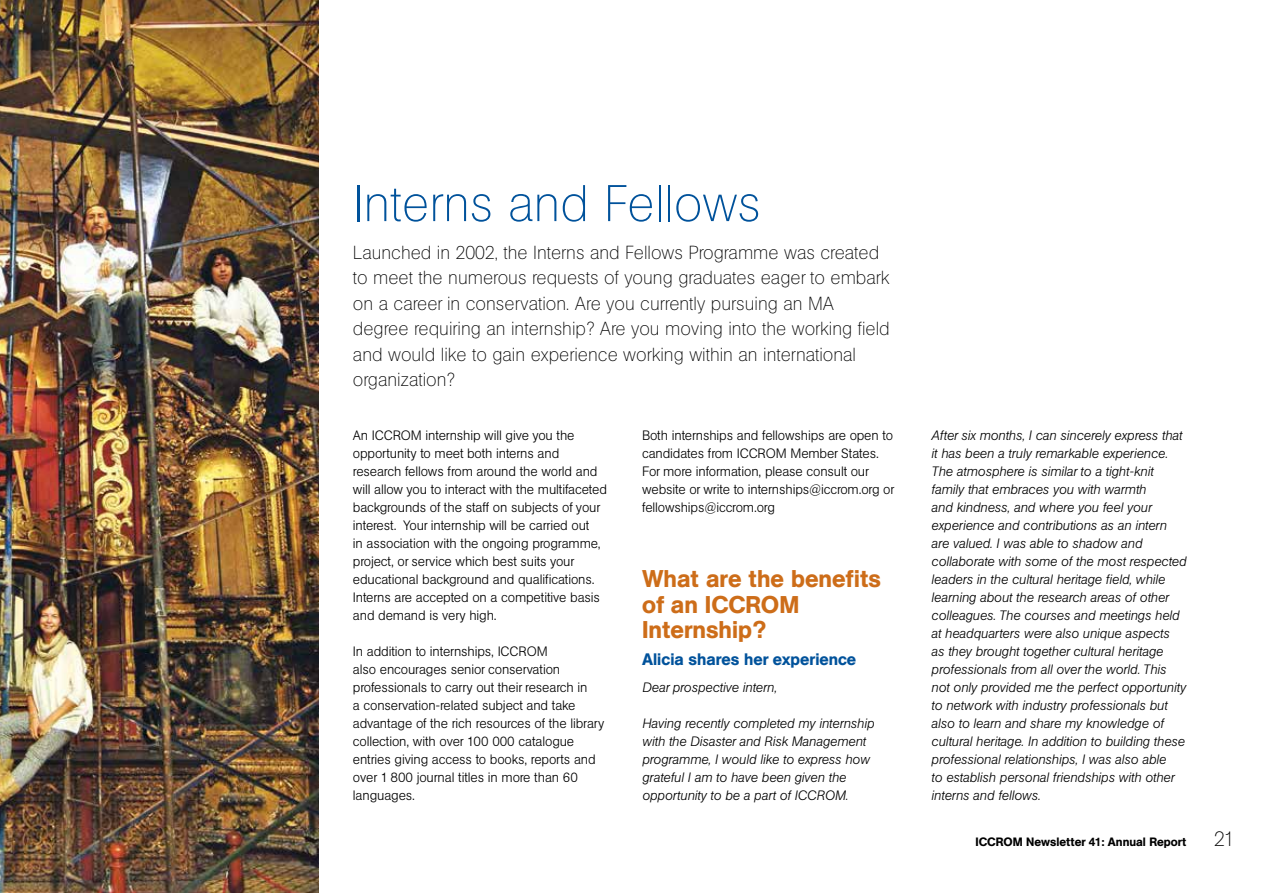
<style>
.page{position:relative;width:1263px;height:893px;background:#fff}
.page>*{position:absolute;margin:0;border:0;box-sizing:border-box;transform-origin:0 0}
.t1{font:200 51px "AG Book BQ";color:#00529b}
.t2{font:500 24px/25.5px "AG Book BQ";color:#cd6d19}
.t3{font:200 21px "AG Book BQ";color:#000}
.t4{font:200 18.75px/25.5px "AG Book BQ";color:#000}
.t5{font:500 16.5px "AG Book BQ";color:#00529b}
.t6{font:italic 300 13.5px/18px "AG Book BQ";letter-spacing:-.01em;color:#000}
.t7{font:300 13.5px/18px "AG Book BQ";letter-spacing:-.01em;color:#000}
.t8{font:500 12px "AG Book BQ";color:#000}
</style>
<div class="page">
<img style="left:0;top:0;width:319px;height:893px">
<h1 class="t1" style="left:353px;top:175px;width:409px">Interns and Fellows</h1>
<p class="t4" style="left:353px;top:240px;width:538px">Launched in 2002, the Interns and Fellows Programme was created to meet the numerous requests of young graduates eager to embark on a career in conservation. Are you currently pursuing an MA degree requiring an internship? Are you moving into the working field and would like to gain experience working within an international organization?</p>
<p class="t7" style="left:353px;top:426px;width:256px">An ICCROM internship will give you the opportunity to meet both interns and research fellows from around the world and will allow you to interact with the multifaceted backgrounds of the staff on subjects of your interest. Your internship will be carried out<br>in association with the ongoing programme, project, or service which best suits your educational background and qualifications.<br>Interns are accepted on a competitive basis and demand is very high.</p>
<p class="t7" style="left:353px;top:642px;width:253px">In addition to internships, ICCROM<br>also encourages senior conservation professionals to carry out their research in<br>a conservation-related subject and take advantage of the rich resources of the library collection, with over 100 000 catalogue entries giving access to books, reports and over 1 800 journal titles in more than 60 languages.</p>
<p class="t7" style="left:642px;top:426px;width:254px">Both internships and fellowships are open to candidates from ICCROM Member States.<br>For more information, please consult our website or write to internships@iccrom.org or fellowships@iccrom.org</p>
<h2 class="t2" style="left:642px;top:566px;width:240px">What are the benefits of an ICCROM<br>Internship?</h2>
<p class="t5" style="left:642px;top:649px;width:216px">Alicia shares her experience</p>
<p class="t6" style="left:642px;top:678px;width:136px">Dear prospective intern,</p>
<p class="t6" style="left:642px;top:714px;width:234px">Having recently completed my internship with the Disaster and Risk Management programme, I would like to express how grateful I am to have been given the opportunity to be a part of ICCROM.</p>
<p class="t6" style="left:931px;top:427px;width:257px">After six months, I can sincerely express that it has been a truly remarkable experience.<br>The atmosphere is similar to a tight-knit family that embraces you with warmth<br>and kindness, and where you feel your experience and contributions as an intern are valued. I was able to shadow and collaborate with some of the most respected leaders in the cultural heritage field, while learning about the research areas of other colleagues. The courses and meetings held at headquarters were also unique aspects<br>as they brought together cultural heritage professionals from all over the world. This not only provided me the perfect opportunity to network with industry professionals but also to learn and share my knowledge of cultural heritage. In addition to building these professional relationships, I was also able<br>to establish personal friendships with other interns and fellows.</p>
<p class="t8" style="left:975px;top:834px;width:212px">ICCROM Newsletter 41: Annual Report</p>
<h3 class="t3" style="left:1214px;top:827px;width:23px">21</h3>
</div>
